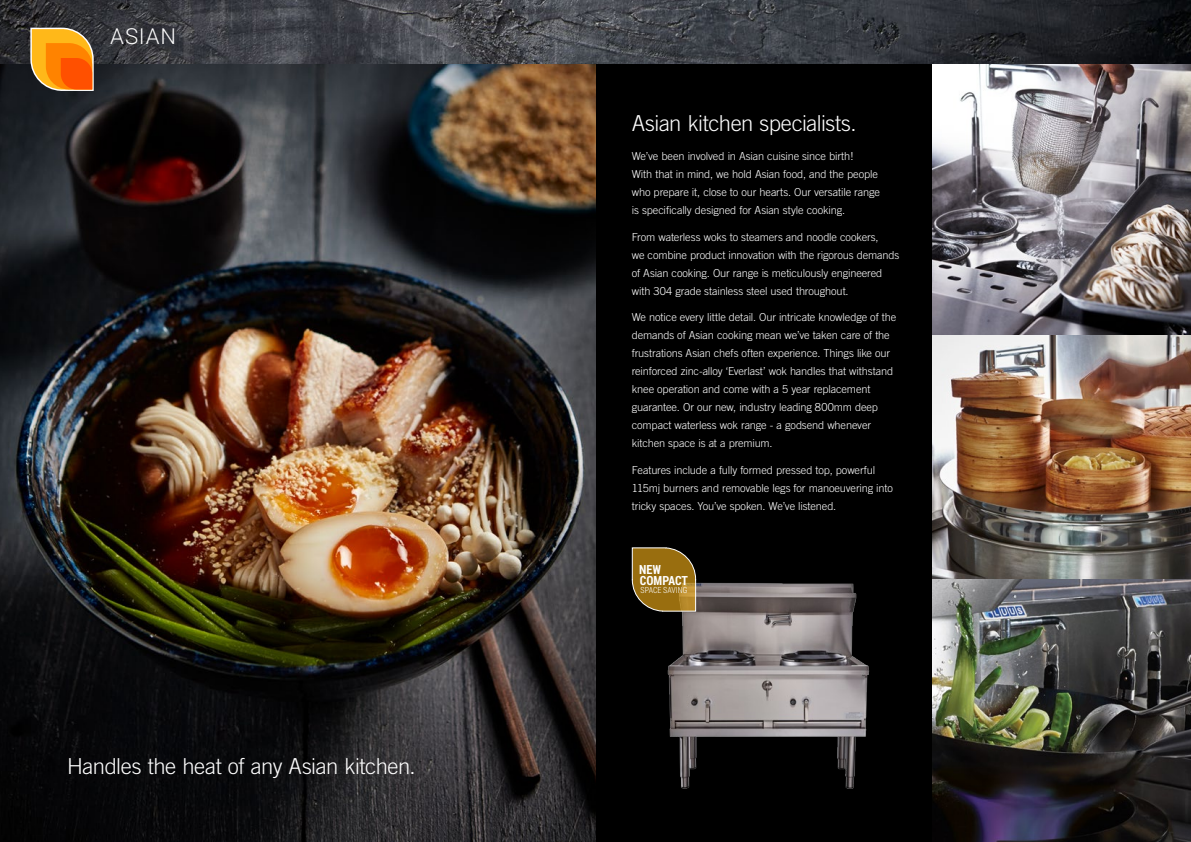
<style>
.page{position:relative;width:1191px;height:842px;background:#000}
.page>*{position:absolute;margin:0;border:0;box-sizing:border-box;transform-origin:0 0}
.t1{font:300 22px "Trade Gothic";letter-spacing:-.02em;color:#fff}
.t2{font:300 22px "Roboto";letter-spacing:.04em;color:#fff}
.t3{font:700 12.6px "Roboto Condensed";color:#fff}
.t4{font:300 11px/18px "Trade Gothic";letter-spacing:-.01em;color:#fff}
.t5{font:300 8.5px "Roboto Condensed";letter-spacing:.01em;color:#fff}
</style>
<div class="page">
<img style="left:667px;top:577px;width:203px;height:212px">
<img style="left:0;top:64px;width:595px;height:778px">
<img style="left:932px;top:579px;width:259px;height:263px">
<img style="left:932px;top:64px;width:259px;height:271px">
<img style="left:932px;top:335px;width:259px;height:244px">
<img style="left:0;top:0;width:1191px;height:64px">
<svg style="left:30px;top:28px;width:64px;height:63px;background:#e5871f"></svg>
<svg style="left:631px;top:547px;width:65px;height:65px;background:#8e6a1d"></svg>
<h1 class="t2" style="left:110px;top:21px;width:67px">ASIAN</h1>
<h1 class="t1" style="left:67px;top:753px;width:350px">Handles the heat of any Asian kitchen.</h1>
<h1 class="t1" style="left:632px;top:110px;width:226px">Asian kitchen specialists.</h1>
<p class="t4" style="left:632px;top:147px;width:250px">We’ve been involved in Asian cuisine since birth!<br>With that in mind, we hold Asian food, and the people who prepare it, close to our hearts. Our versatile range is specifically designed for Asian style cooking.</p>
<p class="t4" style="left:632px;top:227px;width:269px">From waterless woks to steamers and noodle cookers,<br>we combine product innovation with the rigorous demands of Asian cooking. Our range is meticulously engineered with 304 grade stainless steel used throughout.</p>
<p class="t4" style="left:632px;top:308px;width:266px">We notice every little detail. Our intricate knowledge of the demands of Asian cooking mean we’ve taken care of the frustrations Asian chefs often experience. Things like our reinforced zinc-alloy ‘Everlast’ wok handles that withstand knee operation and come with a 5 year replacement guarantee. Or our new, industry leading 800mm deep compact waterless wok range - a godsend whenever kitchen space is at a premium.</p>
<p class="t4" style="left:632px;top:460px;width:262px">Features include a fully formed pressed top, powerful<br>115mj burners and removable legs for manoeuvering into tricky spaces. You’ve spoken. We’ve listened.</p>
<p class="t3" style="left:639px;top:560px;width:23px">NEW</p>
<p class="t3" style="left:640px;top:572px;width:49px">COMPACT</p>
<p class="t5" style="left:640px;top:584px;width:48px">SPACE SAVING</p>
</div>
